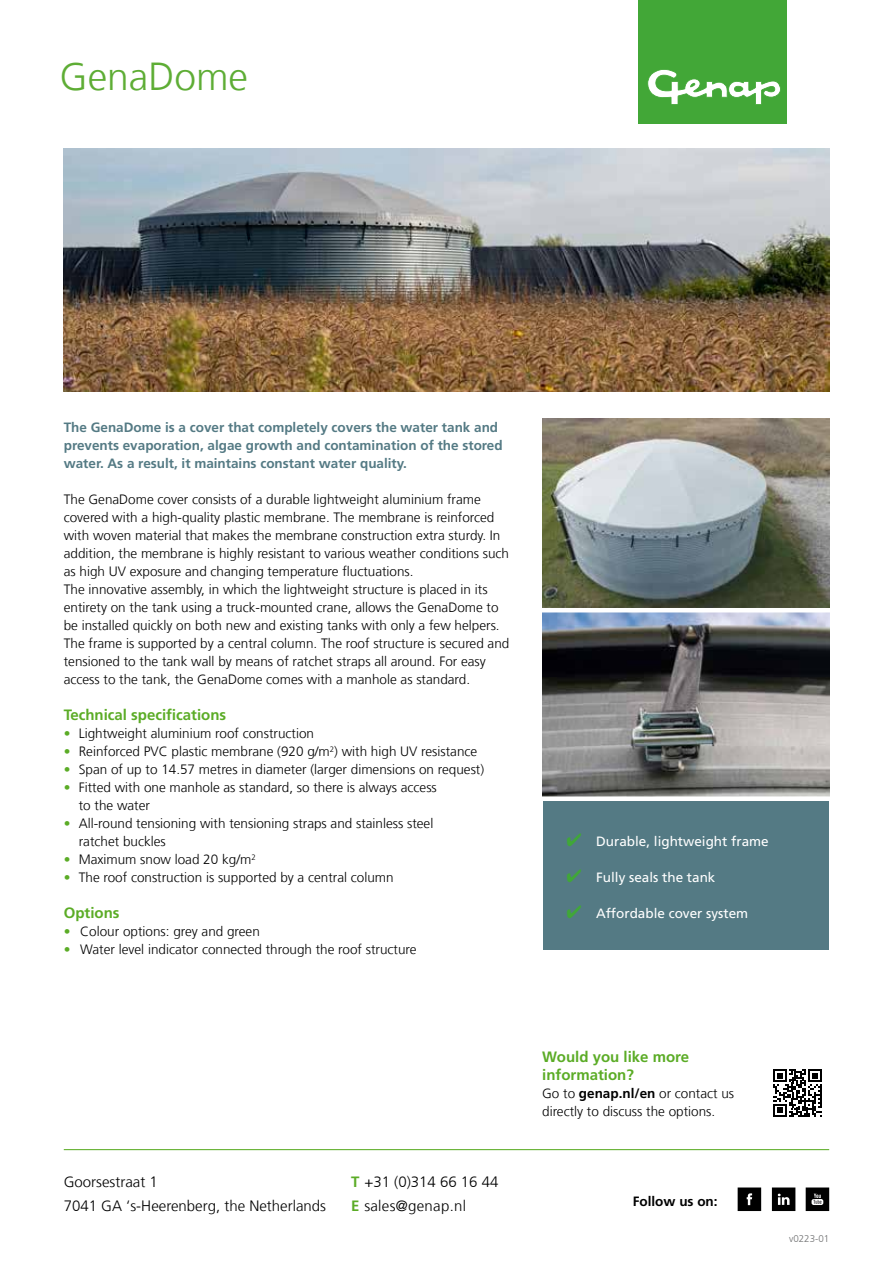
<style>
.page{position:relative;width:893px;height:1263px;background:#fff}
.page>*{position:absolute;margin:0;border:0;box-sizing:border-box;transform-origin:0 0}
.t1{font:300 39px "Frutiger LT Com";color:#5ead35}
.t2{font:700 15px/18px "Frutiger LT Com";color:#5bac26}
.t3{font:300 15px/24px "Frutiger LT Com";color:#000}
.t4{font:300 15px/24px "Frutiger LT Com";letter-spacing:.02em;color:#000}
.t5{font:300 13.5px/18px "Frutiger LT Com";color:#000}
.t6{font:700 13.5px/18px "Frutiger LT Com";color:#547a84}
.t7{font:13.5px "Frutiger LT Com";color:#fff}
.t8{font:700 13.5px "Frutiger LT Com";color:#000}
.t9{font:300 9.75px "Frutiger LT Com";color:#707172}
.s1{color:#5bac26}
.s2{color:#40a738}
.s3{font-weight:700;color:#5bac26}
.s4{font-weight:700}
</style>
<div class="page">
<img style="left:64px;top:149px;width:765px;height:243px">
<div style="left:543px;top:799px;width:285px;height:151px;background:#547a84"></div>
<img style="left:542px;top:419px;width:287px;height:377px">
<hr style="left:534px;top:608px;width:303px;height:4px;background:#fff">
<div style="left:534px;top:796px;width:303px;height:5px;background:#fff"></div>
<div style="left:639px;top:0;width:148px;height:124px;background:#42a737"></div>
<svg style="left:647px;top:69px;width:134px;height:36px"></svg>
<hr style="left:64px;top:1149px;width:765px;height:1px;background:#5bac26">
<svg style="left:738px;top:1187px;width:23px;height:24px"></svg>
<svg style="left:772px;top:1187px;width:23px;height:24px"></svg>
<svg style="left:806px;top:1187px;width:23px;height:24px"></svg>
<svg style="left:773px;top:1069px;width:48px;height:48px"></svg>
<h1 class="t1" style="left:60px;top:54px;width:190px">GenaDome</h1>
<p class="t6" style="left:64px;top:418px;width:440px">The GenaDome is a cover that completely covers the water tank and prevents evaporation, algae growth and contamination of the stored water. As a result, it maintains constant water quality.</p>
<p class="t5" style="left:64px;top:490px;width:447px">The GenaDome cover consists of a durable lightweight aluminium frame covered with a high-quality plastic membrane. The membrane is reinforced with woven material that makes the membrane construction extra sturdy. In addition, the membrane is highly resistant to various weather conditions such as high UV exposure and changing temperature fluctuations.<br>The innovative assembly, in which the lightweight structure is placed in its entirety on the tank using a truck-mounted crane, allows the GenaDome to be installed quickly on both new and existing tanks with only a few helpers.<br>The frame is supported by a central column. The roof structure is secured and tensioned to the tank wall by means of ratchet straps all around. For easy access to the tank, the GenaDome comes with a manhole as standard.</p>
<p class="t2" style="left:64px;top:706px;width:164px">Technical specifications</p>
<p class="t5" style="left:64px;top:724px;width:252px"><span class="s1">•</span> Lightweight aluminium roof construction</p>
<p class="t5" style="left:64px;top:742px;width:415px"><span class="s1">•</span> Reinforced PVC plastic membrane (920 g/m<sup>2</sup>) with high UV resistance</p>
<p class="t5" style="left:64px;top:760px;width:422px"><span class="s1">•</span> Span of up to 14.57 metres in diameter (larger dimensions on request)</p>
<p class="t5" style="left:79px;top:778px;width:360px;text-indent:-15px"><span class="s1">•</span> Fitted with one manhole as standard, so there is always access to the water</p>
<p class="t5" style="left:79px;top:814px;width:356px;text-indent:-15px"><span class="s1">•</span> All-round tensioning with tensioning straps and stainless steel ratchet buckles</p>
<p class="t5" style="left:64px;top:850px;width:193px"><span class="s1">•</span> Maximum snow load 20 kg/m<sup>2</sup></p>
<p class="t5" style="left:64px;top:868px;width:331px"><span class="s1">•</span> The roof construction is supported by a central column</p>
<p class="t2" style="left:64px;top:904px;width:57px">Options</p>
<p class="t5" style="left:64px;top:922px;width:198px"><span class="s1">•</span> Colour options: grey and green</p>
<p class="t5" style="left:64px;top:940px;width:354px"><span class="s1">•</span> Water level indicator connected through the roof structure</p>
<p class="t7" style="left:566px;top:833px;width:204px"><span class="s2">✔</span> Durable, lightweight frame</p>
<p class="t7" style="left:566px;top:869px;width:151px"><span class="s2">✔</span> Fully seals the tank</p>
<p class="t7" style="left:566px;top:905px;width:183px"><span class="s2">✔</span> Affordable cover system</p>
<p class="t3" style="left:64px;top:1170px;width:264px">Goorsestraat 1<br>7041 GA ‘s-Heerenberg, the Netherlands</p>
<p class="t4" style="left:351px;top:1170px;width:149px"><span class="s3">T</span> +31 (0)314 66 16 44<br><span class="s3">E</span> sales@genap.nl</p>
<p class="t2" style="left:542px;top:1048px;width:148px">Would you like more information?</p>
<p class="t5" style="left:542px;top:1084px;width:194px">Go to <span class="s4">genap.nl/en</span> or contact us directly to discuss the options.</p>
<p class="t8" style="left:633px;top:1193px;width:86px">Follow us on:</p>
<p class="t9" style="left:789px;top:1233px;width:42px">v0223-01</p>
</div>
